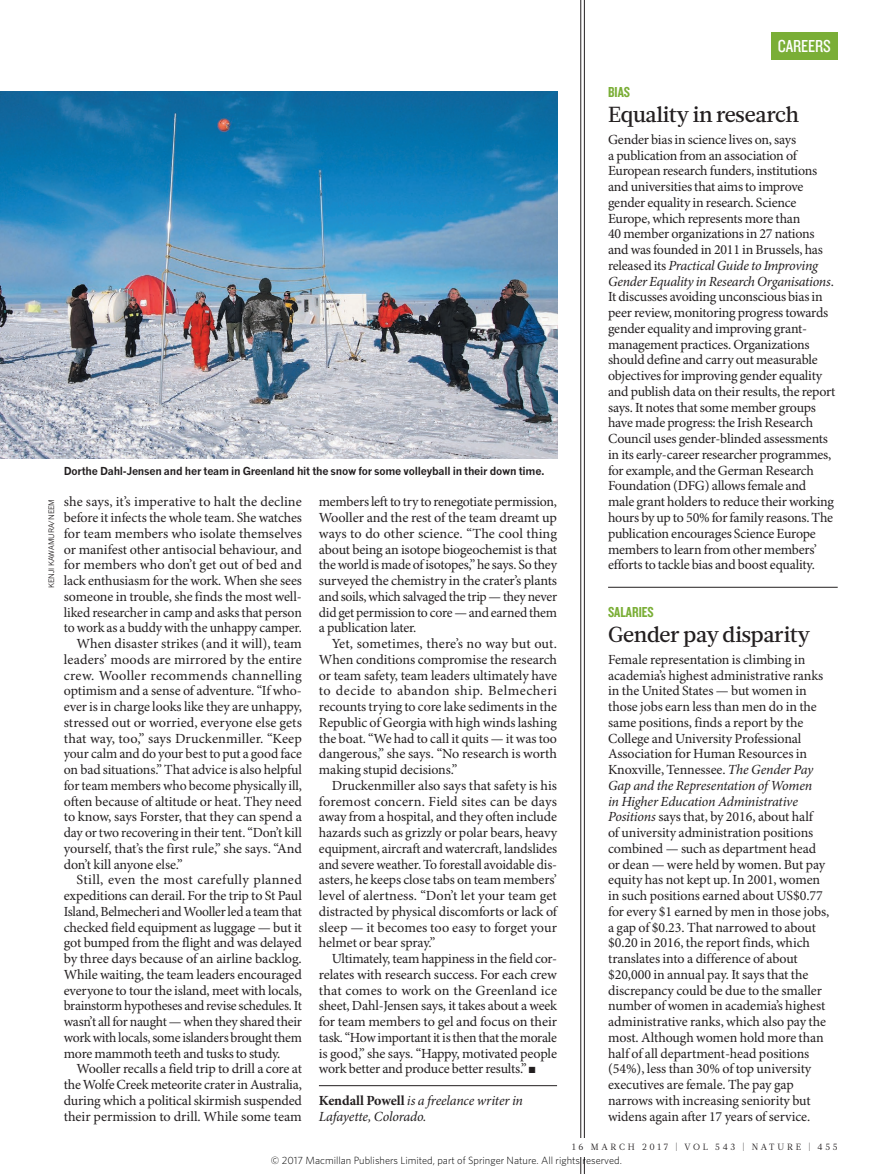
<style>
.page{position:relative;width:893px;height:1174px;background:#fff}
.page>*{position:absolute;margin:0;border:0;box-sizing:border-box;transform-origin:0 0}
.BRIEF_HEAD{font:500 21.75px "Glosa Math";letter-spacing:-.01em;color:#231f20}
.t1{font:18px "Knockout 29 Junior Ltweight";letter-spacing:-.005em;color:#fff}
.BRIEF_STRAP{font:15px "Knockout 49 Liteweight";color:#7aae36}
.BODY_INDENT{font:13.95px/15.8px "Minion Pro";letter-spacing:-.01em;color:#231f20;text-align:justify}
.BRIEF_BODY_LAST{font:13.95px/15.8px "Minion Pro";letter-spacing:-.005em;color:#231f20}
.BRIEF_BODY{font:13.95px/15.8px "Minion Pro";letter-spacing:-.015em;color:#231f20}
.AUTHOR_DETAILS{font:italic 13.95px/15.8px "Minion Pro";letter-spacing:-.01em;color:#231f20}
.PIC_CAPTION{font:700 10.8px "News Gothic MTOT";letter-spacing:-.02em;color:#231f20}
.t2{font:300 10.5px "Whitney";color:#000}
.t3{font:9px "Glosa Math";letter-spacing:.3em;color:#231f20}
.PIC_CREDIT{font:7.5px "News Gothic MTOT";color:#231f20}
.s1{font-weight:700;font-style:normal}
.s2{font-style:italic}
</style>
<div class="page">
<hr style="left:584px;top:0;width:1px;height:1174px;background:#231f20">
<hr style="left:580px;top:0;width:1px;height:1174px;background:#231f20">
<hr style="left:608px;top:587px;width:230px;height:1px;background:#231f20">
<hr style="left:319px;top:1085px;width:238px;height:1px;background:#231f20">
<img style="left:0;top:91px;width:557px;height:368px">
<div style="left:476px;top:1137px;width:362px;height:19px;background:#fff"></div>
<div style="left:771px;top:32px;width:67px;height:27px;background:#7aae36"></div>
<p class="t1" style="left:778px;top:34px;width:55px">CAREERS</p>
<p class="PIC_CREDIT" style="left:47px;top:588px;width:91px;rotate:-90deg">KENJI KAWAMURA/NEEM</p>
<p class="PIC_CAPTION" style="left:64px;top:464px;width:482px">Dorthe Dahl-Jensen and her team in Greenland hit the snow for some volleyball in their down time.</p>
<p class="BODY_INDENT" style="left:64px;top:494px;width:240px">she says, it’s imperative to halt the decline before it infects the whole team. She watches for team members who isolate themselves or manifest other antisocial behaviour, and for members who don’t get out of bed and lack enthusiasm for the work. When she sees someone in trouble, she finds the most well&shy;liked researcher in camp and asks that person to work as a buddy with the unhappy camper.</p>
<p class="BODY_INDENT" style="left:64px;top:636px;width:240px;text-indent:13px">When disaster strikes (and it will), team leaders’ moods are mirrored by the entire crew. Wooller recommends channelling optimism and a sense of adventure. “If who&shy;ever is in charge looks like they are unhappy, stressed out or worried, everyone else gets that way, too,” says Druckenmiller. “Keep your calm and do your best to put a good face on bad situations.” That advice is also helpful for team members who become physically ill, often because of altitude or heat. They need to know, says Forster, that they can spend a day or two recovering in their tent. “Don’t kill yourself, that’s the first rule,” she says. “And don’t kill anyone else.”</p>
<p class="BODY_INDENT" style="left:64px;top:872px;width:240px;text-indent:13px">Still, even the most carefully planned expeditions can derail. For the trip to St Paul Island, Belmecheri and Wooller led a team that checked field equipment as luggage — but it got bumped from the flight and was delayed by three days because of an airline backlog.<br>While waiting, the team leaders encouraged everyone to tour the island, meet with locals, brainstorm hypotheses and revise schedules. It wasn’t all for naught — when they shared their work with locals, some islanders brought them more mammoth teeth and tusks to study.</p>
<p class="BODY_INDENT" style="left:64px;top:1061px;width:240px;text-indent:13px">Wooller recalls a field trip to drill a core at the Wolfe Creek meteorite crater in Australia, during which a political skirmish suspended their permission to drill. While some team</p>
<p class="BODY_INDENT" style="left:319px;top:494px;width:240px">members left to try to renegotiate permission, Wooller and the rest of the team dreamt up ways to do other science. “The cool thing about being an isotope biogeochemist is that the world is made of isotopes,” he says. So they surveyed the chemistry in the crater’s plants and soils, which salvaged the trip — they never did get permission to core — and earned them a publication later.</p>
<p class="BODY_INDENT" style="left:319px;top:636px;width:240px;text-indent:13px">Yet, sometimes, there’s no way but out.<br>When conditions compromise the research or team safety, team leaders ultimately have to decide to abandon ship. Belmecheri recounts trying to core lake sediments in the Republic of Georgia with high winds lashing the boat. “We had to call it quits — it was too dangerous,” she says. “No research is worth making stupid decisions.”</p>
<p class="BODY_INDENT" style="left:319px;top:778px;width:240px;text-indent:13px">Druckenmiller also says that safety is his foremost concern. Field sites can be days away from a hospital, and they often include hazards such as grizzly or polar bears, heavy equipment, aircraft and watercraft, landslides and severe weather. To forestall avoidable dis&shy;asters, he keeps close tabs on team members’ level of alertness. “Don’t let your team get distracted by physical discomforts or lack of sleep — it becomes too easy to forget your helmet or bear spray.”</p>
<p class="BODY_INDENT" style="left:319px;top:951px;width:240px;text-indent:13px">Ultimately, team happiness in the field cor&shy;relates with research success. For each crew that comes to work on the Greenland ice sheet, Dahl-Jensen says, it takes about a week for team members to gel and focus on their task. “How important it is then that the morale is good,” she says. “Happy, motivated people work better and produce better results.” ■</p>
<p class="AUTHOR_DETAILS" style="left:319px;top:1093px;width:206px"><span class="s1">Kendall Powell</span> is a freelance writer in<br>Lafayette, Colorado.</p>
<p class="BRIEF_STRAP" style="left:608px;top:82px;width:24px">BIAS</p>
<p class="BRIEF_HEAD" style="left:608px;top:100px;width:192px">Equality in research</p>
<p class="BRIEF_BODY" style="left:608px;top:132px;width:229px">Gender bias in science lives on, says<br>a publication from an association of European research funders, institutions and universities that aims to improve gender equality in research. Science Europe, which represents more than<br>40 member organizations in 27 nations and was founded in 2011 in Brussels, has released its <span class="s2">Practical Guide to Improving Gender Equality in Research Organisations</span>.<br>It discusses avoiding unconscious bias in peer review, monitoring progress towards gender equality and improving grant&shy;management practices. Organizations should define and carry out measurable objectives for improving gender equality and publish data on their results, the report says. It notes that some member groups have made progress: the Irish Research Council uses gender-blinded assessments in its early-career researcher programmes, for example, and the German Research Foundation (DFG) allows female and male grant holders to reduce their working hours by up to 50% for family reasons. The publication encourages Science Europe members to learn from other members’ efforts to tackle bias and boost equality.</p>
<p class="BRIEF_STRAP" style="left:608px;top:602px;width:47px">SALARIES</p>
<p class="BRIEF_HEAD" style="left:608px;top:620px;width:204px">Gender pay disparity</p>
<p class="BRIEF_BODY_LAST" style="left:608px;top:652px;width:223px">Female representation is climbing in academia’s highest administrative ranks in the United States — but women in those jobs earn less than men do in the same positions, finds a report by the College and University Professional Association for Human Resources in Knoxville, Tennessee. <span class="s2">The Gender Pay Gap and the Representation of Women<br>in Higher Education Administrative Positions</span> says that, by 2016, about half<br>of university administration positions combined — such as department head or dean — were held by women. But pay equity has not kept up. In 2001, women in such positions earned about US$0.77 for every $1 earned by men in those jobs, a gap of $0.23. That narrowed to about $0.20 in 2016, the report finds, which translates into a difference of about $20,000 in annual pay. It says that the discrepancy could be due to the smaller number of women in academia’s highest administrative ranks, which also pay the most. Although women hold more than half of all department-head positions (54%), less than 30% of top university executives are female. The pay gap narrows with increasing seniority but widens again after 17 years of service.</p>
<p class="t3" style="left:572px;top:1141px;width:267px">16 MARCH 2017 | VOL 543 | NATURE | 455</p>
<p class="t2" style="left:271px;top:1153px;width:352px">© 2017 Macmillan Publishers Limited, part of Springer Nature. All rights reserved.</p>
</div>
